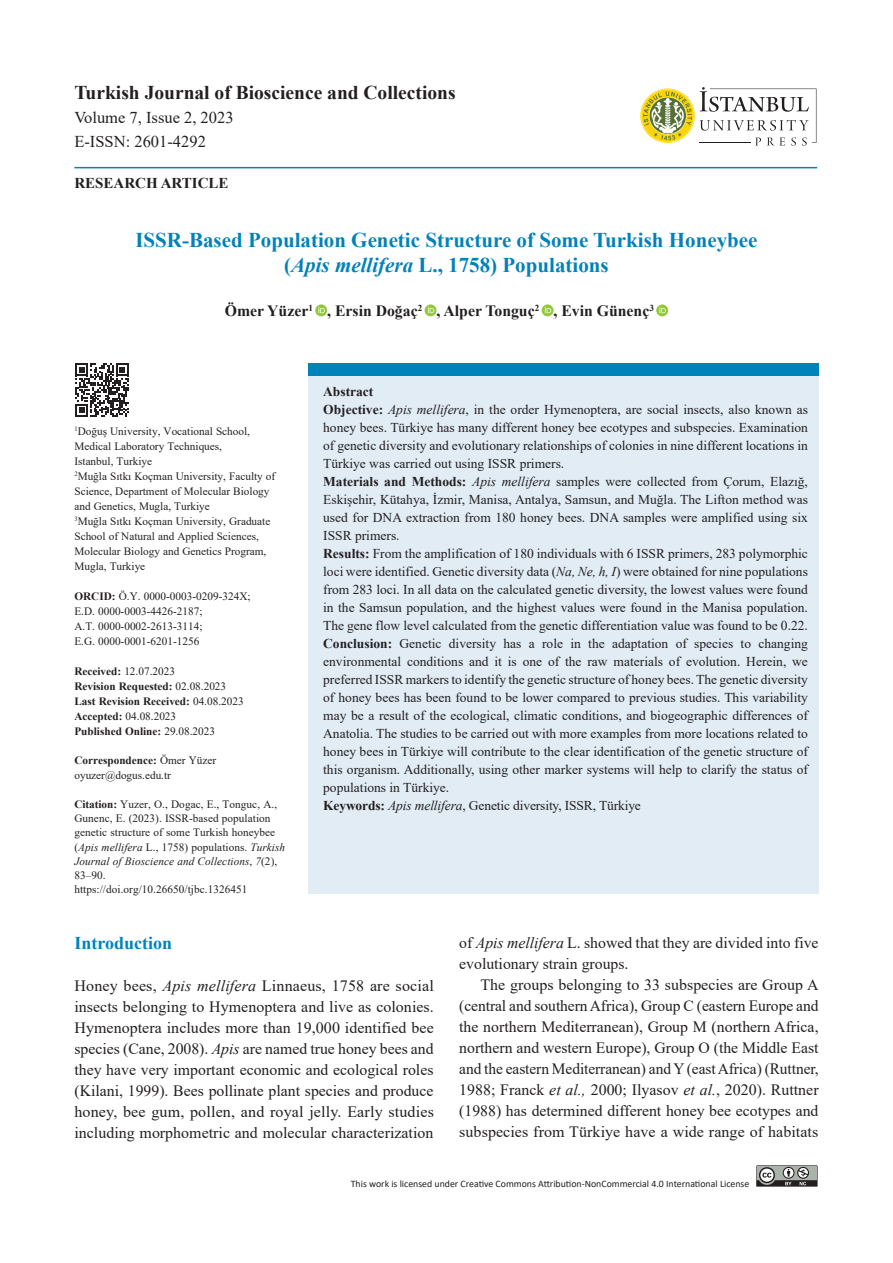
<style>
.page{position:relative;width:893px;height:1263px;background:#fff}
.page>*{position:absolute;margin:0;border:0;box-sizing:border-box;transform-origin:0 0}
.AnaBaslik{font:700 21px/25.2px "Times New Roman";color:#0082bb;text-align:center}
.t1{font:700 19.5px "Times New Roman";color:#231f20}
.MetinAnaBaslik{font:700 18px "Times New Roman";color:#0082bb}
.t2{font:16.5px "Times New Roman";color:#231f20}
.AnaMetin{font:15.75px/21px "Times New Roman";color:#231f20;text-align:justify}
.Yazarlar{font:700 15.75px "Times New Roman";color:#231f20}
.t3{font:700 15px "Times New Roman";color:#231f20}
.t4{font:13.5px/18px "Times New Roman";color:#231f20;text-align:justify}
.t5{font:700 13.5px "Times New Roman";color:#231f20}
.t6{font:11.25px/15px "Times New Roman";color:#231f20}
.t7{font:700 11.25px "Times New Roman";color:#231f20}
.t8{font:9.9px "Calibri";color:#231f20}
.s1{font-style:italic}
.s2{font-weight:700}
.s3{font-weight:400}
</style>
<div class="page">
<svg style="left:640px;top:87px;width:176px;height:59px"></svg>
<svg style="left:315px;top:304px;width:12px;height:12px"></svg>
<svg style="left:318px;top:307px;width:7px;height:6px"></svg>
<svg style="left:425px;top:304px;width:11px;height:12px"></svg>
<svg style="left:428px;top:307px;width:6px;height:6px"></svg>
<svg style="left:542px;top:304px;width:11px;height:12px"></svg>
<svg style="left:545px;top:307px;width:6px;height:6px"></svg>
<svg style="left:656px;top:304px;width:12px;height:12px"></svg>
<svg style="left:659px;top:307px;width:7px;height:6px"></svg>
<div style="left:308px;top:363px;width:511px;height:530px;background:#e1ecf5"></div>
<div style="left:308px;top:363px;width:511px;height:12px;background:#0082bb"></div>
<hr style="left:74px;top:167px;width:743px;height:1px;background:#0082bb">
<svg style="left:75px;top:363px;width:54px;height:54px"></svg>
<svg style="left:756px;top:1165px;width:61px;height:21px"></svg>
<p class="t1" style="left:74px;top:79px;width:383px">Turkish Journal of Bioscience and Collections</p>
<p class="t2" style="left:74px;top:106px;width:161px">Volume 7, Issue 2, 2023</p>
<p class="t2" style="left:74px;top:130px;width:133px">E-ISSN: 2601-4292</p>
<p class="t3" style="left:74px;top:172px;width:156px">RESEARCH ARTICLE</p>
<p class="AnaBaslik" style="left:135px;top:227px;width:624px">ISSR-Based Population Genetic Structure of Some Turkish Honeybee (<span class="s1">Apis mellifera</span> L., 1758) Populations</p>
<p class="Yazarlar" style="left:225px;top:300px;width:431px">Ömer Yüzer<sup>1</sup> , Ersin Doğaç<sup>2</sup> , Alper Tonguç<sup>2</sup> , Evin Günenç<sup>3</sup></p>
<p class="t6" style="left:74px;top:423px;width:177px"><sup>1</sup>Doğuş University, Vocational School,<br>Medical Laboratory Techniques,<br>Istanbul, Turkiye</p>
<p class="t6" style="left:74px;top:468px;width:202px"><sup>2</sup>Muğla Sıtkı Koçman University, Faculty of<br>Science, Department of Molecular Biology and Genetics, Mugla, Turkiye</p>
<p class="t6" style="left:74px;top:513px;width:197px"><sup>3</sup>Muğla Sıtkı Koçman University, Graduate School of Natural and Applied Sciences, Molecular Biology and Genetics Program, Mugla, Turkiye</p>
<p class="t6" style="left:74px;top:588px;width:178px"><span class="s2">ORCID:</span> Ö.Y. 0000-0003-0209-324X;<br>E.D. 0000-0003-4426-2187;<br>A.T. 0000-0002-2613-3114;<br>E.G. 0000-0001-6201-1256</p>
<p class="t6" style="left:74px;top:663px;width:102px"><span class="s2">Received:</span> 12.07.2023</p>
<p class="t7" style="left:74px;top:678px;width:153px">Revision Requested: <span class="s3">02.08.2023</span></p>
<p class="t7" style="left:74px;top:693px;width:171px">Last Revision Received: <span class="s3">04.08.2023</span></p>
<p class="t6" style="left:74px;top:708px;width:103px"><span class="s2">Accepted:</span> 04.08.2023</p>
<p class="t7" style="left:74px;top:723px;width:142px">Published Online: <span class="s3">29.08.2023</span></p>
<p class="t6" style="left:74px;top:753px;width:143px"><span class="s2">Correspondence:</span> Ömer Yüzer oyuzer@dogus.edu.tr</p>
<p class="t6" style="left:74px;top:797px;width:212px;line-height:14.2px"><span class="s2">Citation:</span> Yuzer, O., Dogac, E., Tonguc, A., Gunenc, E. (2023). ISSR-based population genetic structure of some Turkish honeybee (<span class="s1">Apis mellifera</span> L., 1758) populations. <span class="s1">Turkish Journal of Bioscience and Collections</span>, <span class="s1">7</span>(2), 83–90.<br>https://doi.org/10.26650/tjbc.1326451</p>
<p class="t5" style="left:323px;top:382px;width:52px">Abstract</p>
<p class="t4" style="left:323px;top:400px;width:486px"><span class="s2">Objective:</span> <span class="s1">Apis mellifera</span>, in the order Hymenoptera, are social insects, also known as honey bees. Türkiye has many different honey bee ecotypes and subspecies. Examination of genetic diversity and evolutionary relationships of colonies in nine different locations in Türkiye was carried out using ISSR primers.</p>
<p class="t4" style="left:323px;top:472px;width:486px"><span class="s2">Materials and Methods:</span> <span class="s1">Apis mellifera</span> samples were collected from Çorum, Elazığ, Eskişehir, Kütahya, İzmir, Manisa, Antalya, Samsun, and Muğla. The Lifton method was used for DNA extraction from 180 honey bees. DNA samples were amplified using six ISSR primers.</p>
<p class="t4" style="left:323px;top:544px;width:486px"><span class="s2">Results:</span> From the amplification of 180 individuals with 6 ISSR primers, 283 polymorphic loci were identified. Genetic diversity data (<span class="s1">Na, Ne, h, I</span>) were obtained for nine populations from 283 loci. In all data on the calculated genetic diversity, the lowest values were found in the Samsun population, and the highest values were found in the Manisa population.<br>The gene flow level calculated from the genetic differentiation value was found to be 0.22.</p>
<p class="t4" style="left:323px;top:634px;width:486px"><span class="s2">Conclusion:</span> Genetic diversity has a role in the adaptation of species to changing environmental conditions and it is one of the raw materials of evolution. Herein, we preferred ISSR markers to identify the genetic structure of honey bees. The genetic diversity of honey bees has been found to be lower compared to previous studies. This variability may be a result of the ecological, climatic conditions, and biogeographic differences of Anatolia. The studies to be carried out with more examples from more locations related to honey bees in Türkiye will contribute to the clear identification of the genetic structure of this organism. Additionally, using other marker systems will help to clarify the status of populations in Türkiye.</p>
<p class="t4" style="left:323px;top:796px;width:319px"><span class="s2">Keywords:</span> <span class="s1">Apis mellifera</span>, Genetic diversity, ISSR, Türkiye</p>
<p class="MetinAnaBaslik" style="left:74px;top:930px;width:99px">Introduction</p>
<p class="AnaMetin" style="left:74px;top:974px;width:361px">Honey bees, <span class="s1">Apis mellifera</span> Linnaeus, 1758 are social insects belonging to Hymenoptera and live as colonies.<br>Hymenoptera includes more than 19,000 identified bee species (Cane, 2008). <span class="s1">Apis</span> are named true honey bees and they have very important economic and ecological roles (Kilani, 1999). Bees pollinate plant species and produce honey, bee gum, pollen, and royal jelly. Early studies including morphometric and molecular characterization</p>
<p class="AnaMetin" style="left:459px;top:931px;width:361px">of <span class="s1">Apis mellifera</span> L. showed that they are divided into five evolutionary strain groups.</p>
<p class="AnaMetin" style="left:459px;top:973px;width:361px;text-indent:21px">The groups belonging to 33 subspecies are Group A (central and southern Africa), Group C (eastern Europe and the northern Mediterranean), Group M (northern Africa, northern and western Europe), Group O (the Middle East and the eastern Mediterranean) and Y (east Africa) (Ruttner, 1988; Franck <span class="s1">et al.,</span> 2000; Ilyasov <span class="s1">et al.</span>, 2020). Ruttner (1988) has determined different honey bee ecotypes and subspecies from Türkiye have a wide range of habitats</p>
<p class="t8" style="left:351px;top:1176px;width:400px">This work is licensed under Creative Commons Attribution-NonCommercial 4.0 International License</p>
</div>
